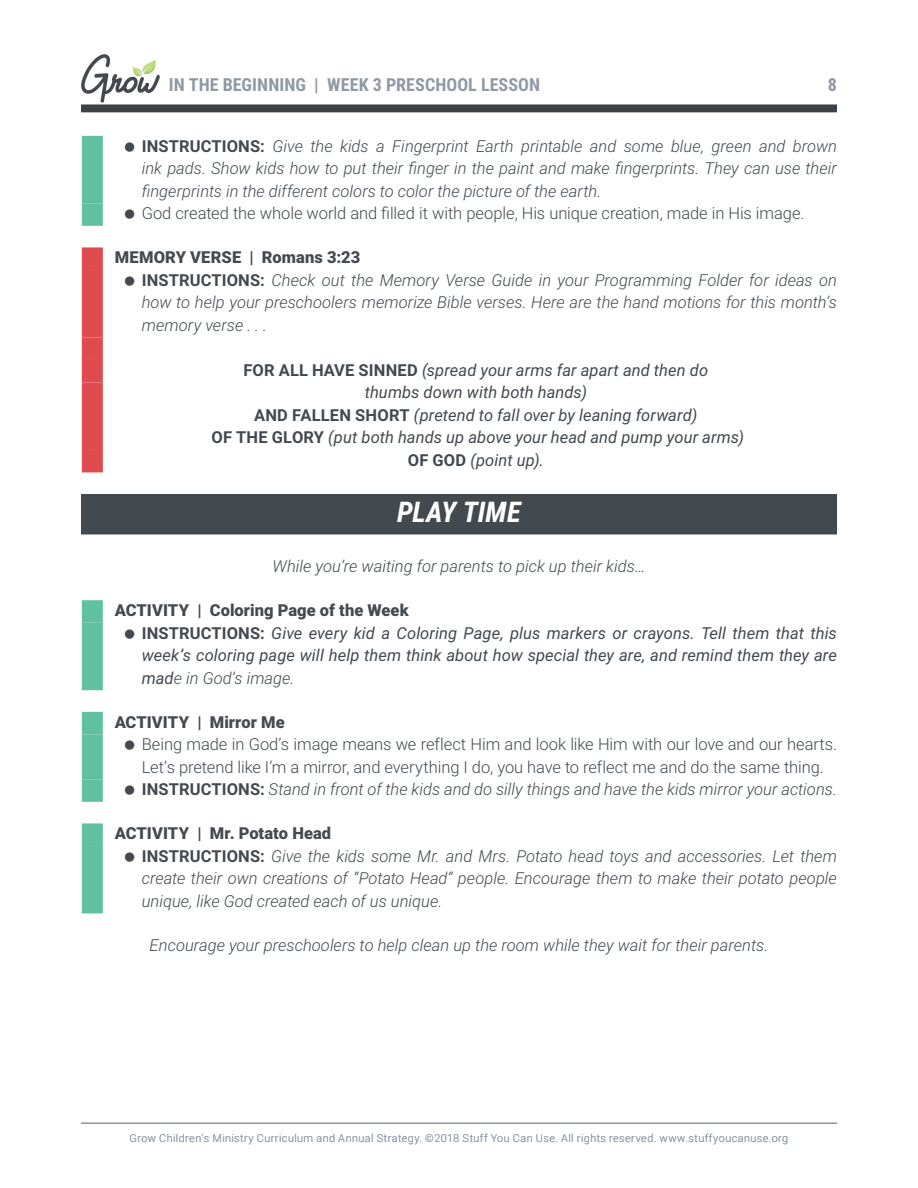
<style>
.page{position:relative;width:918px;height:1188px;background:#fff}
.page>*{position:absolute;margin:0;border:0;box-sizing:border-box;transform-origin:0 0}
.t1{font:italic 700 28.5px "Roboto Condensed";color:#fff}
.t2{font:700 18px "Roboto Condensed";letter-spacing:.005em;color:#909aa4}
.t3{font:italic 300 16.5px/22.5px "Roboto";color:#424950}
.t4{font:italic 16.5px/22.5px "Roboto";color:#424950;text-align:center}
.t5{font:300 16.5px/22.5px "Roboto";letter-spacing:-.005em;color:#424950}
.t6{font:900 16.5px "Roboto";letter-spacing:.005em;color:#454a50}
.t7{font:300 10.8px "Roboto";letter-spacing:.04em;color:#8e99a5}
.s1{font-weight:700;font-style:normal}
.s2{font-weight:900;font-style:normal;color:#454a50}
.s3{font-weight:300}
.s4{font-weight:700}
.s5{font-style:italic}
</style>
<div class="page">
<svg style="left:81px;top:54px;width:79px;height:49px"></svg>
<hr style="left:81px;top:1122px;width:756px;height:2px;background:#8c949d">
<div style="left:81px;top:105px;width:756px;height:7px;background:#3c4145"></div>
<div style="left:82px;top:136px;width:21px;height:67px;background:#5fc19f"></div>
<div style="left:82px;top:203px;width:21px;height:23px;background:#5fc19f"></div>
<div style="left:82px;top:247px;width:21px;height:23px;background:#e04b50"></div>
<div style="left:82px;top:270px;width:21px;height:67px;background:#e04b50"></div>
<div style="left:82px;top:337px;width:21px;height:23px;background:#e04b50"></div>
<div style="left:82px;top:360px;width:21px;height:22px;background:#e04b50"></div>
<div style="left:82px;top:382px;width:21px;height:68px;background:#e04b50"></div>
<div style="left:82px;top:450px;width:21px;height:22px;background:#e04b50"></div>
<div style="left:81px;top:494px;width:756px;height:40px;background:#42494f"></div>
<div style="left:82px;top:600px;width:21px;height:23px;background:#5fc19f"></div>
<div style="left:82px;top:623px;width:21px;height:67px;background:#5fc19f"></div>
<div style="left:82px;top:712px;width:21px;height:22px;background:#5fc19f"></div>
<div style="left:82px;top:734px;width:21px;height:45px;background:#5fc19f"></div>
<div style="left:82px;top:779px;width:21px;height:23px;background:#5fc19f"></div>
<div style="left:82px;top:823px;width:21px;height:23px;background:#5fc19f"></div>
<div style="left:82px;top:846px;width:21px;height:67px;background:#5fc19f"></div>
<p class="t2" style="left:169px;top:78px;width:373px">IN THE BEGINNING | WEEK 3 PRESCHOOL LESSON</p>
<p class="t2" style="left:828px;top:78px;width:11px">8</p>
<p class="t3" style="left:142px;top:136px;width:697px;text-align:justify"><span class="s1">INSTRUCTIONS:</span> Give the kids a Fingerprint Earth printable and some blue, green and brown ink pads. Show kids how to put their finger in the paint and make fingerprints. They can use their fingerprints in the different colors to color the picture of the earth.</p>
<p class="t5" style="left:142px;top:201px;width:664px">God created the whole world and filled it with people, His unique creation, made in His image.</p>
<p class="t3" style="left:142px;top:247px;width:697px;text-indent:-27px"><span class="s2">MEMORY VERSE | Romans 3:23<br></span><span class="s1">INSTRUCTIONS:</span> Check out the Memory Verse Guide in your Programming Folder for ideas on how to help your preschoolers memorize Bible verses. Here are the hand motions for this month’s memory verse . . .</p>
<p class="t4" style="left:212px;top:360px;width:534px"><span class="s1">FOR ALL HAVE SINNED</span> (spread your arms far apart and then do<br>thumbs down with both hands)<br><span class="s1">AND FALLEN SHORT</span> (pretend to fall over by leaning forward)<br><span class="s1">OF THE GLORY</span> (put both hands up above your head and pump your arms)<br><span class="s1">OF GOD</span> (point up).</p>
<h1 class="t1" style="left:397px;top:496px;width:125px">PLAY TIME</h1>
<p class="t3" style="left:273px;top:556px;width:374px">While you’re waiting for parents to pick up their kids…</p>
<p class="t4" style="left:142px;top:600px;width:697px;text-align:left;text-indent:-27px"><span class="s2">ACTIVITY | Coloring Page of the Week<br></span><span class="s1">INSTRUCTIONS:</span> Give every kid a Coloring Page, plus markers or crayons. Tell them that this week’s coloring page will help them think about how special they are, and remind them they are mad<span class="s3">e in God’s image.</span></p>
<p class="t6" style="left:115px;top:715px;width:172px">ACTIVITY | Mirror Me</p>
<p class="t5" style="left:142px;top:732px;width:697px">Being made in God’s image means we reflect Him and look like Him with our love and our hearts.<br>Let’s pretend like I’m a mirror, and everything I do, you have to reflect me and do the same thing.<br><span class="s4">INSTRUCTIONS:</span> <span class="s5">Stand in front of the kids and do silly things and have the kids mirror your actions.</span></p>
<p class="t3" style="left:142px;top:823px;width:697px;text-indent:-27px"><span class="s2">ACTIVITY | Mr. Potato Head<br></span><span class="s1">INSTRUCTIONS:</span> Give the kids some Mr. and Mrs. Potato head toys and accessories. Let them create their own creations of “Potato Head” people. Encourage them to make their potato people unique, like God created each of us unique.</p>
<p class="t3" style="left:150px;top:935px;width:620px">Encourage your preschoolers to help clean up the room while they wait for their parents.</p>
<p class="t7" style="left:130px;top:1134px;width:660px">Grow Children's Ministry Curriculum and Annual Strategy. ©2018 Stuff You Can Use. All rights reserved. www.stuffyoucanuse.org</p>
</div>
